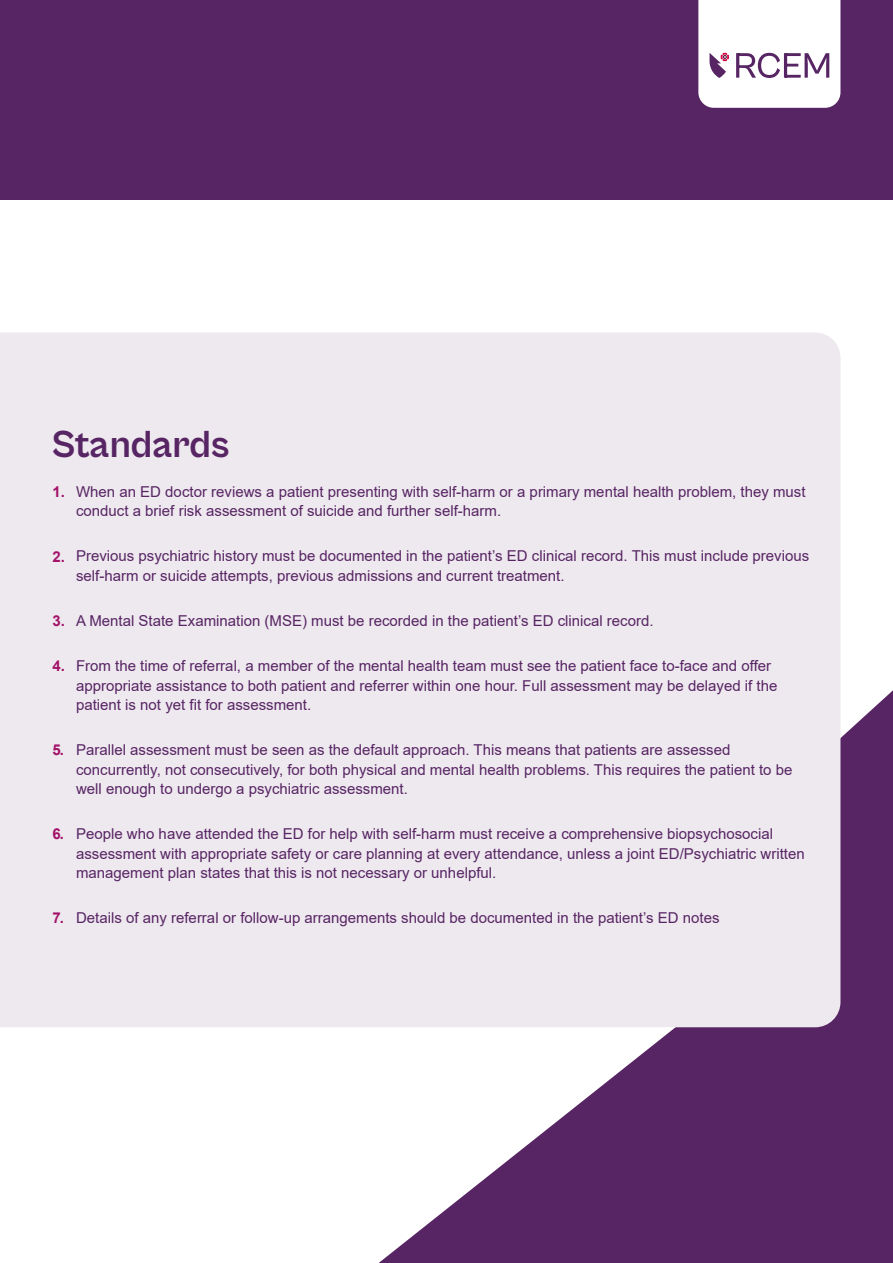
<style>
.page{position:relative;width:893px;height:1263px;background:#fff}
.page>*{position:absolute;margin:0;border:0;box-sizing:border-box;transform-origin:0 0}
.t1{font:700 39px "Cabinet Grotesk Variable";color:#572563}
.t2{font:15px/19.5px "Arial";color:#572563}
.t3{font:700 15px "Arial";color:#a31268}
</style>
<div class="page">
<svg style="left:379px;top:690px;width:514px;height:573px;fill:#572563"></svg>
<div style="left:0;top:0;width:893px;height:199px;background:#572563"></div>
<svg style="left:698px;top:0;width:142px;height:108px;background:#f1ecf1"></svg>
<div style="left:0;top:333px;width:840px;height:694px;background:#eee8ef"></div>
<h1 class="t1" style="left:52px;top:423px;width:179px">Standards</h1>
<p class="t3" style="left:53px;top:481px;width:14px">1.</p>
<p class="t3" style="left:53px;top:546px;width:14px">2.</p>
<p class="t3" style="left:53px;top:610px;width:14px">3.</p>
<p class="t3" style="left:53px;top:655px;width:14px">4.</p>
<p class="t3" style="left:53px;top:740px;width:13px">5.</p>
<p class="t3" style="left:53px;top:823px;width:13px">6.</p>
<p class="t3" style="left:53px;top:907px;width:13px">7.</p>
<p class="t2" style="left:76px;top:482px;width:731px">When an ED doctor reviews a patient presenting with self-harm or a primary mental health problem, they must conduct a brief risk assessment of suicide and further self-harm.</p>
<p class="t2" style="left:76px;top:546px;width:735px">Previous psychiatric history must be documented in the patient’s ED clinical record. This must include previous self-harm or suicide attempts, previous admissions and current treatment.</p>
<p class="t2" style="left:76px;top:611px;width:579px">A Mental State Examination (MSE) must be recorded in the patient’s ED clinical record.</p>
<p class="t2" style="left:76px;top:656px;width:703px">From the time of referral, a member of the mental health team must see the patient face to-face and offer appropriate assistance to both patient and referrer within one hour. Full assessment may be delayed if the patient is not yet fit for assessment.</p>
<p class="t2" style="left:76px;top:740px;width:718px">Parallel assessment must be seen as the default approach. This means that patients are assessed concurrently, not consecutively, for both physical and mental health problems. This requires the patient to be well enough to undergo a psychiatric assessment.</p>
<p class="t2" style="left:76px;top:824px;width:730px">People who have attended the ED for help with self-harm must receive a comprehensive biopsychosocial assessment with appropriate safety or care planning at every attendance, unless a joint ED/Psychiatric written management plan states that this is not necessary or unhelpful.</p>
<p class="t2" style="left:76px;top:908px;width:645px">Details of any referral or follow-up arrangements should be documented in the patient’s ED notes</p>
</div>
